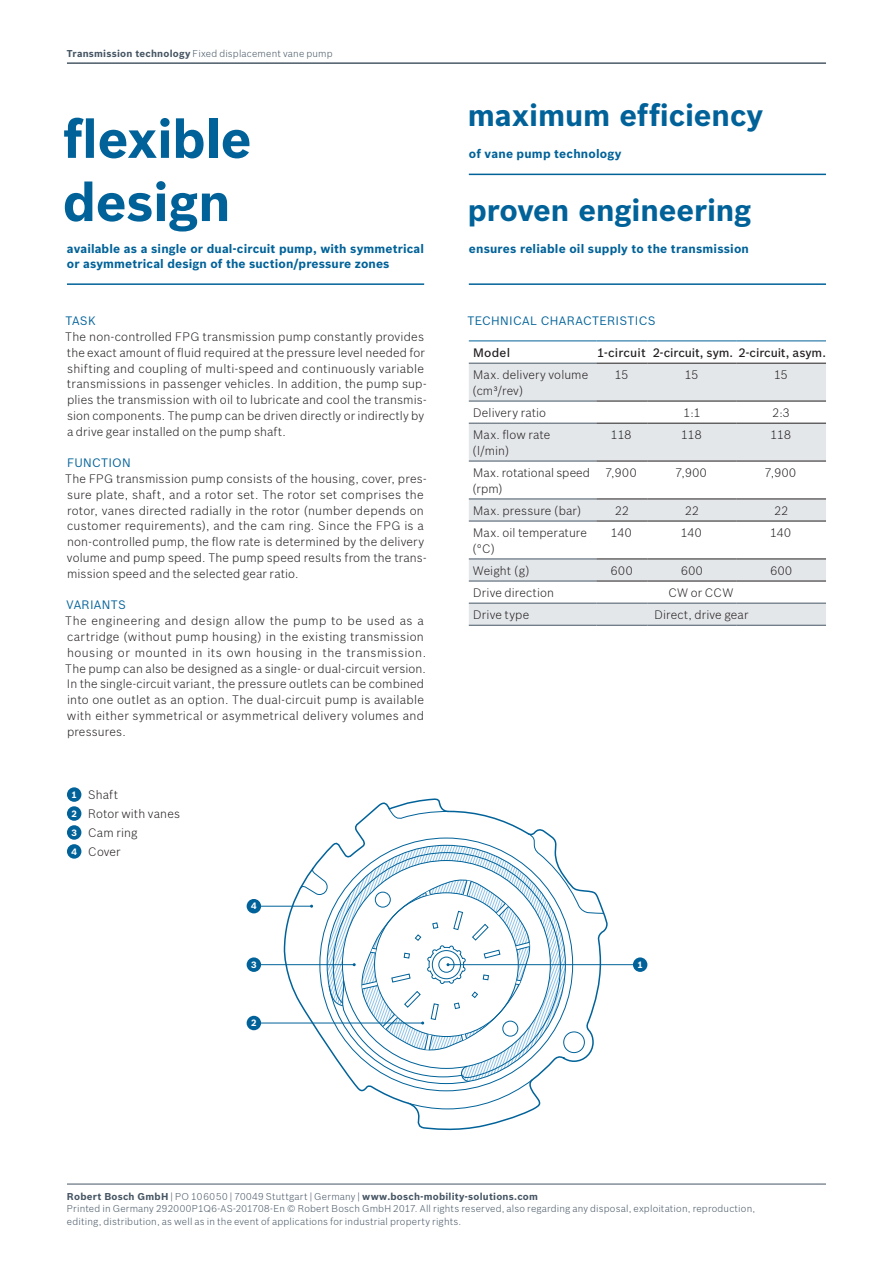
<style>
.page{position:relative;width:893px;height:1263px;background:#fff}
.page>*{position:absolute;margin:0;border:0;box-sizing:border-box;transform-origin:0 0}
.t1{font:700 52.5px/63.2px "Bosch Sans";letter-spacing:-.01em;color:#006299}
.t2{font:700 30px "Bosch Sans";letter-spacing:-.005em;color:#006299}
.t3{font:300 12px/15.8px "Bosch Sans";letter-spacing:.015em;color:#231f20}
.t4{font:700 12px/15.8px "Bosch Sans";letter-spacing:.01em;color:#006299}
.t5{font:12px "Bosch Sans";letter-spacing:.025em;color:#006299}
.t6{font:500 12px "Bosch Sans";letter-spacing:-.005em;color:#231f20}
.t7{font:300 9.75px/12.6px "Bosch Sans";letter-spacing:.02em;color:#465664}
.t8{font:700 9px/18.9px "Bosch Sans";color:#fff;text-align:justify}
.s1{font-weight:700}
</style>
<div class="page">
<svg style="left:282px;top:798px;width:161px;height:225px"></svg>
<div style="left:67px;top:787px;width:14px;height:15px;background:#006299;border-radius:50%"></div>
<div style="left:67px;top:806px;width:14px;height:15px;background:#006299;border-radius:50%"></div>
<div style="left:67px;top:825px;width:14px;height:15px;background:#006299;border-radius:50%"></div>
<div style="left:67px;top:844px;width:14px;height:15px;background:#006299;border-radius:50%"></div>
<hr style="left:260px;top:906px;width:52px;height:1px;background:#006299">
<hr style="left:448px;top:964px;width:187px;height:1px;background:#006299">
<hr style="left:259px;top:1023px;width:164px;height:1px;background:#006299">
<div style="left:247px;top:899px;width:14px;height:14px;background:#006299;border-radius:50%"></div>
<hr style="left:259px;top:964px;width:95px;height:1px;background:#006299">
<svg style="left:300px;top:808px;width:309px;height:323px"></svg>
<div style="left:247px;top:957px;width:14px;height:15px;background:#006299;border-radius:50%"></div>
<div style="left:247px;top:1016px;width:14px;height:14px;background:#006299;border-radius:50%"></div>
<div style="left:633px;top:957px;width:14px;height:15px;background:#006299;border-radius:50%"></div>
<hr style="left:67px;top:1184px;width:759px;height:1px;background:#465664">
<hr style="left:67px;top:63px;width:759px;height:1px;background:#465664">
<hr style="left:67px;top:283px;width:357px;height:2px;background:#006299">
<hr style="left:469px;top:283px;width:357px;height:2px;background:#006299">
<svg style="left:469px;top:364px;width:357px;height:261px;fill:#e4e7ea"></svg>
<hr style="left:469px;top:363px;width:127px;height:1px;background:#465664">
<hr style="left:469px;top:401px;width:127px;height:1px;background:#465664">
<hr style="left:469px;top:423px;width:127px;height:1px;background:#465664">
<hr style="left:469px;top:461px;width:127px;height:1px;background:#465664">
<hr style="left:469px;top:499px;width:127px;height:1px;background:#465664">
<hr style="left:469px;top:559px;width:127px;height:1px;background:#465664">
<hr style="left:469px;top:521px;width:127px;height:1px;background:#465664">
<hr style="left:469px;top:581px;width:127px;height:1px;background:#465664">
<hr style="left:469px;top:603px;width:127px;height:1px;background:#465664">
<hr style="left:596px;top:603px;width:51px;height:1px;background:#465664">
<hr style="left:647px;top:603px;width:90px;height:1px;background:#465664">
<hr style="left:737px;top:603px;width:89px;height:1px;background:#465664">
<hr style="left:469px;top:340px;width:127px;height:1px;background:#006299">
<hr style="left:596px;top:340px;width:51px;height:1px;background:#006299">
<hr style="left:647px;top:340px;width:90px;height:1px;background:#006299">
<hr style="left:737px;top:340px;width:89px;height:1px;background:#006299">
<hr style="left:469px;top:625px;width:127px;height:1px;background:#465664">
<hr style="left:596px;top:625px;width:51px;height:1px;background:#465664">
<hr style="left:647px;top:625px;width:90px;height:1px;background:#465664">
<hr style="left:737px;top:625px;width:89px;height:1px;background:#465664">
<hr style="left:596px;top:401px;width:51px;height:1px;background:#231f20">
<hr style="left:647px;top:401px;width:90px;height:1px;background:#231f20">
<hr style="left:737px;top:401px;width:89px;height:1px;background:#231f20">
<hr style="left:596px;top:363px;width:51px;height:1px;background:#231f20">
<hr style="left:647px;top:363px;width:90px;height:1px;background:#231f20">
<hr style="left:737px;top:363px;width:89px;height:1px;background:#231f20">
<hr style="left:596px;top:423px;width:51px;height:1px;background:#231f20">
<hr style="left:647px;top:423px;width:90px;height:1px;background:#231f20">
<hr style="left:737px;top:423px;width:89px;height:1px;background:#231f20">
<hr style="left:596px;top:461px;width:51px;height:1px;background:#231f20">
<hr style="left:647px;top:461px;width:90px;height:1px;background:#231f20">
<hr style="left:737px;top:461px;width:89px;height:1px;background:#231f20">
<hr style="left:596px;top:499px;width:51px;height:1px;background:#231f20">
<hr style="left:647px;top:499px;width:90px;height:1px;background:#231f20">
<hr style="left:737px;top:499px;width:89px;height:1px;background:#231f20">
<hr style="left:596px;top:521px;width:51px;height:1px;background:#231f20">
<hr style="left:647px;top:521px;width:90px;height:1px;background:#231f20">
<hr style="left:737px;top:521px;width:89px;height:1px;background:#231f20">
<hr style="left:596px;top:559px;width:51px;height:1px;background:#231f20">
<hr style="left:647px;top:559px;width:90px;height:1px;background:#231f20">
<hr style="left:737px;top:559px;width:89px;height:1px;background:#231f20">
<hr style="left:596px;top:581px;width:51px;height:1px;background:#231f20">
<hr style="left:647px;top:581px;width:90px;height:1px;background:#231f20">
<hr style="left:737px;top:581px;width:89px;height:1px;background:#231f20">
<hr style="left:469px;top:174px;width:357px;height:1px;background:#006299">
<p class="t7" style="left:67px;top:47px;width:267px"><span class="s1">Transmission technology</span> Fixed displacement vane pump</p>
<h1 class="t1" style="left:63px;top:108px;width:190px">flexible design</h1>
<p class="t4" style="left:67px;top:240px;width:359px">available as a single or dual-circuit pump, with symmetrical or asymmetrical design of the suction/pressure zones</p>
<p class="t5" style="left:66px;top:313px;width:32px">TASK</p>
<p class="t3" style="left:65px;top:329px;width:363px">The non-controlled FPG transmission pump constantly provides the exact amount of fluid required at the pressure level needed for shifting and coupling of multi-speed and continuously variable transmissions in passenger vehicles. In addition, the pump sup&shy;plies the transmission with oil to lubricate and cool the transmis&shy;sion components. The pump can be driven directly or indirectly by a drive gear installed on the pump shaft.</p>
<p class="t5" style="left:67px;top:455px;width:65px">FUNCTION</p>
<p class="t3" style="left:65px;top:471px;width:363px">The FPG transmission pump consists of the housing, cover, pres&shy;sure plate, shaft, and a rotor set. The rotor set comprises the rotor, vanes directed radially in the rotor (number depends on customer requirements), and the cam ring. Since the FPG is a non-controlled pump, the flow rate is determined by the delivery volume and pump speed. The pump speed results from the trans&shy;mission speed and the selected gear ratio.</p>
<p class="t5" style="left:67px;top:598px;width:61px">VARIANTS</p>
<p class="t3" style="left:65px;top:613px;width:362px">The engineering and design allow the pump to be used as a cartridge (without pump housing) in the existing transmission housing or mounted in its own housing in the transmission.<br>The pump can also be designed as a single- or dual-circuit version.<br>In the single-circuit variant, the pressure outlets can be combined into one outlet as an option. The dual-circuit pump is available with either symmetrical or asymmetrical delivery volumes and pressures.</p>
<p class="t8" style="left:71px;top:785px;width:7px">1<br>2<br>3<br>4</p>
<p class="t3" style="left:88px;top:785px;width:93px;line-height:18.9px">Shaft<br>Rotor with vanes<br>Cam ring<br>Cover</p>
<p class="t8" style="left:251px;top:897px;width:7px">4</p>
<p class="t8" style="left:251px;top:955px;width:7px">3</p>
<p class="t8" style="left:251px;top:1013px;width:7px">2</p>
<h2 class="t2" style="left:468px;top:97px;width:297px">maximum efficiency</h2>
<p class="t4" style="left:469px;top:146px;width:154px">of vane pump technology</p>
<h2 class="t2" style="left:468px;top:192px;width:285px">proven engineering</h2>
<p class="t4" style="left:469px;top:240px;width:282px">ensures reliable oil supply to the transmission</p>
<p class="t5" style="left:467px;top:313px;width:190px">TECHNICAL CHARACTERISTICS</p>
<p class="t6" style="left:473px;top:345px;width:38px">Model</p>
<p class="t6" style="left:597px;top:345px;width:230px">1-circuit 2-circuit, sym. 2-circuit, asym.</p>
<p class="t3" style="left:472px;top:366px;width:118px">Max. delivery volume (cm³/rev)</p>
<p class="t3" style="left:615px;top:366px;width:15px">15</p>
<p class="t3" style="left:685px;top:366px;width:15px">15</p>
<p class="t3" style="left:774px;top:366px;width:15px">15</p>
<p class="t3" style="left:473px;top:404px;width:74px">Delivery ratio</p>
<p class="t3" style="left:684px;top:404px;width:19px">1:1</p>
<p class="t3" style="left:772px;top:404px;width:19px">2:3</p>
<p class="t3" style="left:472px;top:426px;width:79px">Max. flow rate (l/min)</p>
<p class="t3" style="left:611px;top:426px;width:22px">118</p>
<p class="t3" style="left:681px;top:426px;width:22px">118</p>
<p class="t3" style="left:770px;top:426px;width:22px">118</p>
<p class="t3" style="left:472px;top:464px;width:119px">Max. rotational speed (rpm)</p>
<p class="t3" style="left:605px;top:464px;width:33px">7,900</p>
<p class="t3" style="left:676px;top:464px;width:33px">7,900</p>
<p class="t3" style="left:765px;top:464px;width:33px">7,900</p>
<p class="t3" style="left:473px;top:502px;width:110px">Max. pressure (bar)</p>
<p class="t3" style="left:615px;top:502px;width:15px">22</p>
<p class="t3" style="left:685px;top:502px;width:15px">22</p>
<p class="t3" style="left:774px;top:502px;width:15px">22</p>
<p class="t3" style="left:472px;top:524px;width:116px">Max. oil temperature (°C)</p>
<p class="t3" style="left:611px;top:524px;width:22px">140</p>
<p class="t3" style="left:681px;top:524px;width:22px">140</p>
<p class="t3" style="left:770px;top:524px;width:22px">140</p>
<p class="t3" style="left:473px;top:562px;width:59px">Weight (g)</p>
<p class="t3" style="left:611px;top:562px;width:23px">600</p>
<p class="t3" style="left:681px;top:562px;width:23px">600</p>
<p class="t3" style="left:770px;top:562px;width:23px">600</p>
<p class="t3" style="left:473px;top:584px;width:82px">Drive direction</p>
<p class="t3" style="left:669px;top:584px;width:66px">CW or CCW</p>
<p class="t3" style="left:473px;top:606px;width:58px">Drive type</p>
<p class="t3" style="left:654px;top:606px;width:96px">Direct, drive gear</p>
<p class="t8" style="left:637px;top:955px;width:7px">1</p>
<p class="t7" style="left:67px;top:1190px;width:690px"><span class="s1">Robert Bosch GmbH</span> | PO 106050 | 70049 Stuttgart | Germany | <span class="s1">www.bosch-mobility-solutions.com<br></span>Printed in Germany 292000P1Q6-AS-201708-En © Robert Bosch GmbH 2017. All rights reserved, also regarding any disposal, exploitation, reproduction, editing, distribution, as well as in the event of applications for industrial property rights.</p>
</div>
